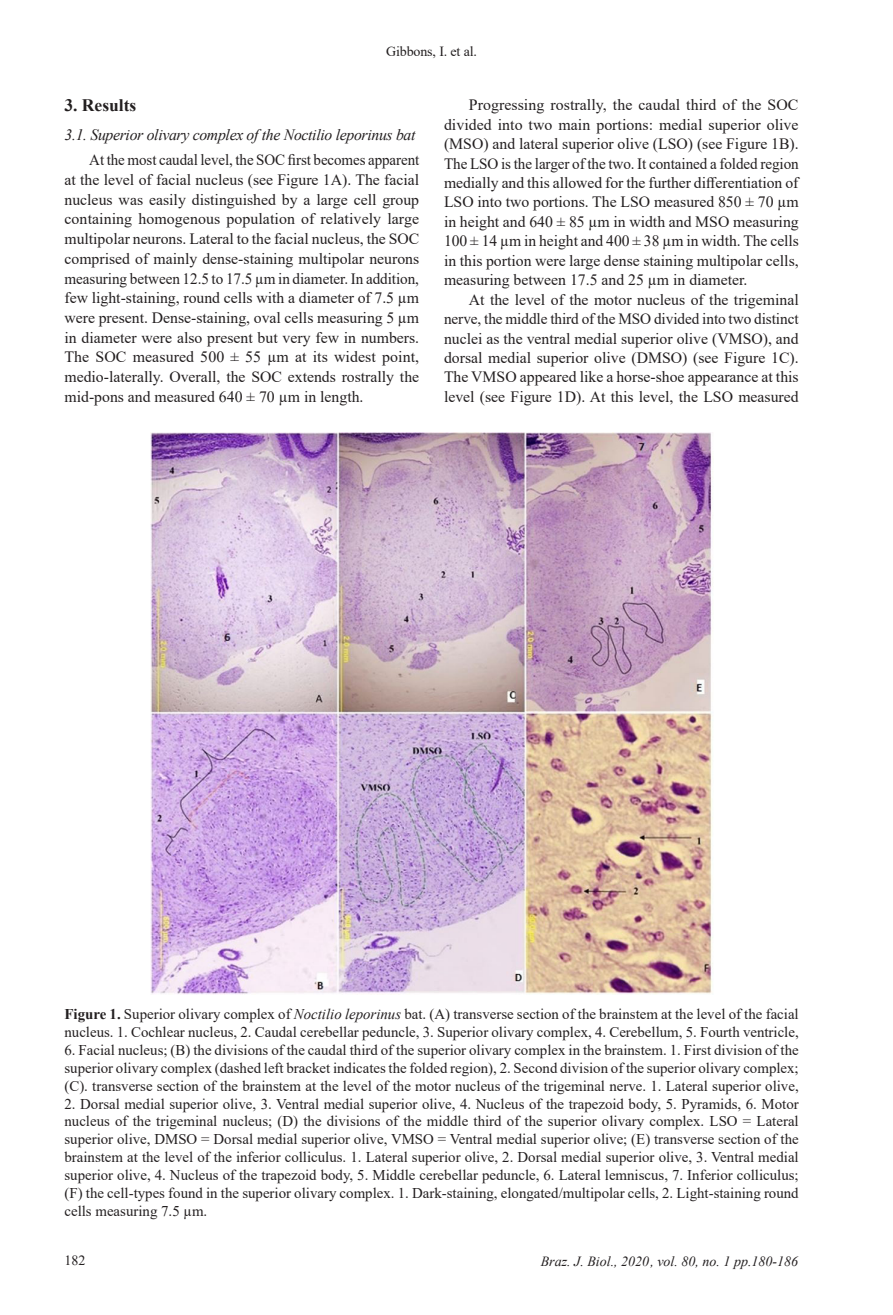
<style>
.page{position:relative;width:893px;height:1315px;background:#fff}
.page>*{position:absolute;margin:0;border:0;box-sizing:border-box;transform-origin:0 0}
.Heading1{font:700 17.5px "Times New Roman";color:#231f20}
.Paragraph{font:15.75px/19.4px "Times New Roman";color:#231f20;text-align:justify}
.Paragraph-2{font:15.75px/19.8px "Times New Roman";color:#231f20;text-align:justify;scale:.95 1}
.Heading2Alt{font:italic 15.75px "Times New Roman";letter-spacing:-.02em;color:#231f20}
.FigureCaption{font:14.88px/17.8px "Times New Roman";color:#231f20;text-align:justify}
.t1{font:italic 14px "Times New Roman";color:#231f20}
.t2{font:14px "Times New Roman";letter-spacing:-.01em;color:#231f20}
.s1{font-weight:700}
.s2{font-style:italic}
</style>
<div class="page">
<img style="left:150px;top:432px;width:563px;height:562px">
<p class="t2" style="left:386px;top:42px;width:92px">Gibbons, I. et al.</p>
<p class="Heading1" style="left:64px;top:93px;width:73px">3. Results</p>
<p class="Heading2Alt" style="left:64px;top:124px;width:352px">3.1. Superior olivary complex of the Noctilio leporinus bat</p>
<p class="Paragraph-2" style="left:64px;top:149px;width:375px;text-indent:25px">At the most caudal level, the SOC first becomes apparent at the level of facial nucleus (see Figure 1A). The facial nucleus was easily distinguished by a large cell group containing homogenous population of relatively large multipolar neurons. Lateral to the facial nucleus, the SOC comprised of mainly dense-staining multipolar neurons measuring between 12.5 to 17.5 µm in diameter. In addition, few light-staining, round cells with a diameter of 7.5 µm were present. Dense-staining, oval cells measuring 5 µm in diameter were also present but very few in numbers.<br>The SOC measured 500 ± 55 µm at its widest point, medio‑laterally. Overall, the SOC extends rostrally the mid-pons and measured 640 ± 70 µm in length.</p>
<p class="Paragraph" style="left:444px;top:95px;width:356px;text-indent:25px">Progressing rostrally, the caudal third of the SOC divided into two main portions: medial superior olive (MSO) and lateral superior olive (LSO) (see Figure 1B).<br>The LSO is the larger of the two. It contained a folded region medially and this allowed for the further differentiation of LSO into two portions. The LSO measured 850 ± 70 µm in height and 640 ± 85 µm in width and MSO measuring 100 ± 14 µm in height and 400 ± 38 µm in width. The cells in this portion were large dense staining multipolar cells, measuring between 17.5 and 25 µm in diameter.</p>
<p class="Paragraph" style="left:444px;top:289px;width:356px;text-indent:25px">At the level of the motor nucleus of the trigeminal nerve, the middle third of the MSO divided into two distinct nuclei as the ventral medial superior olive (VMSO), and dorsal medial superior olive (DMSO) (see Figure 1C).<br>The VMSO appeared like a horse-shoe appearance at this level (see Figure 1D). At this level, the LSO measured</p>
<p class="FigureCaption" style="left:64px;top:1005px;width:736px"><span class="s1">Figure 1.</span> Superior olivary complex of <span class="s2">Noctilio leporinus</span> bat. (A) transverse section of the brainstem at the level of the facial nucleus. 1. Cochlear nucleus, 2. Caudal cerebellar peduncle, 3. Superior olivary complex, 4. Cerebellum, 5. Fourth ventricle,</p>
<p class="FigureCaption" style="left:64px;top:1040px;width:736px">6. Facial nucleus; (B) the divisions of the caudal third of the superior olivary complex in the brainstem. 1. First division of the superior olivary complex (dashed left bracket indicates the folded region), 2. Second division of the superior olivary complex; (C). transverse section of the brainstem at the level of the motor nucleus of the trigeminal nerve. 1. Lateral superior olive,</p>
<p class="FigureCaption" style="left:64px;top:1094px;width:736px">2. Dorsal medial superior olive, 3. Ventral medial superior olive, 4. Nucleus of the trapezoid body, 5. Pyramids, 6. Motor nucleus of the trigeminal nucleus; (D) the divisions of the middle third of the superior olivary complex. LSO = Lateral superior olive, DMSO = Dorsal medial superior olive, VMSO = Ventral medial superior olive; (E) transverse section of the brainstem at the level of the inferior colliculus. 1. Lateral superior olive, 2. Dorsal medial superior olive, 3. Ventral medial superior olive, 4. Nucleus of the trapezoid body, 5. Middle cerebellar peduncle, 6. Lateral lemniscus, 7. Inferior colliculus; (F) the cell-types found in the superior olivary complex. 1. Dark-staining, elongated/multipolar cells, 2. Light-staining round cells measuring 7.5 µm.</p>
<p class="t1" style="left:541px;top:1251px;width:259px">Braz. J. Biol., 2020 , vol. 80, no. 1 pp.180-186</p>
</div>
